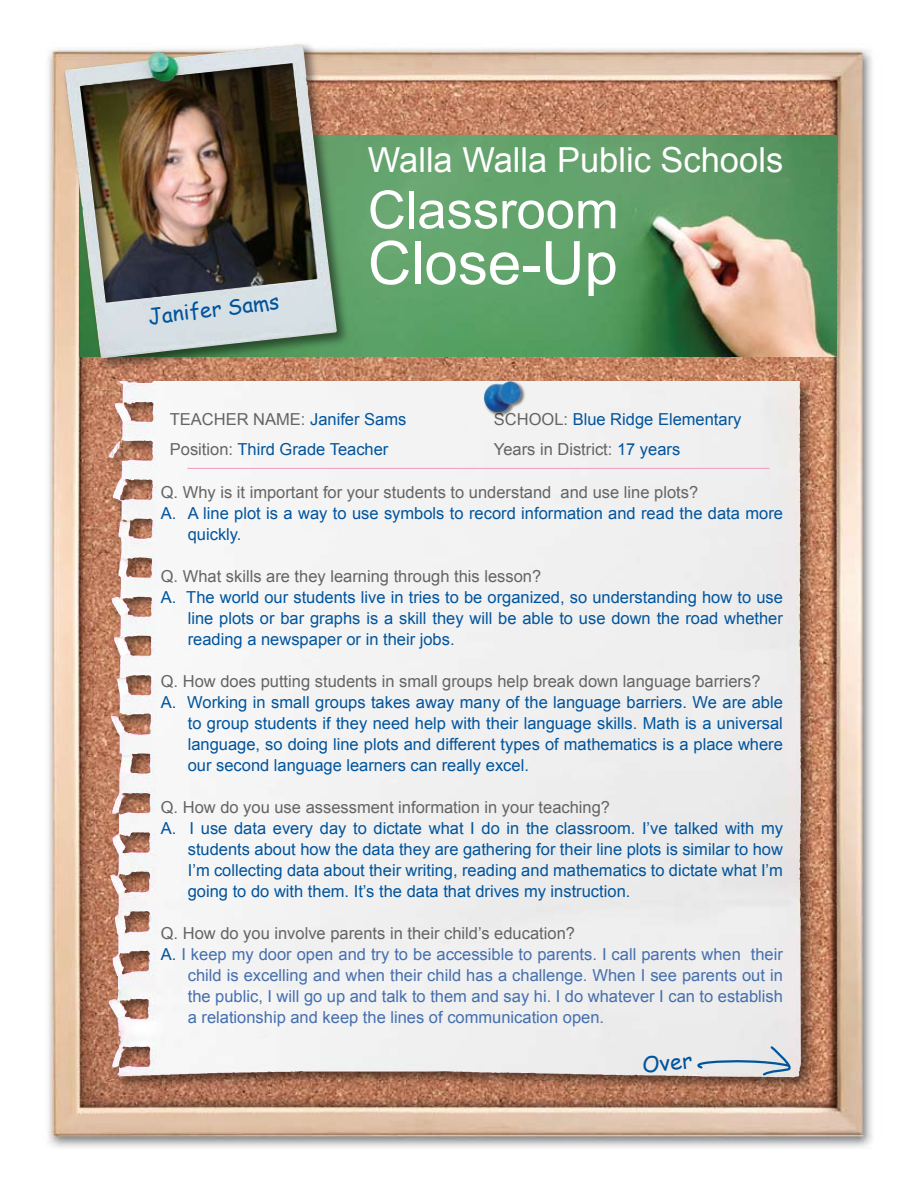
<style>
.page{position:relative;width:918px;height:1188px;background:#fff}
.page>*{position:absolute;margin:0;border:0;box-sizing:border-box;transform-origin:0 0}
.t1{font:60px "Arial";color:#fff}
.t2{font:52.5px "Arial";color:#fff}
.t3{font:34.5px "Arial";color:#fff}
.t4{font:21.75px "Comic Sans MS";color:#00549d}
.t5{font:21px "Comic Sans MS";color:#00549d}
.t6{font:16.5px/21px "Arial";color:#00549d;text-align:justify}
.t7{font:16.5px "Arial";color:#636466}
.t8{font:16.5px "Arial";color:#456faf}
.s1{color:#00549d}
.s2{color:#636466}
</style>
<div class="page">
<img style="left:48px;top:49px;width:825px;height:1099px">
<img style="left:351px;top:135px;width:486px;height:222px">
<div style="left:60px;top:40px;width:291px;height:333px;background:#000;opacity:.5"></div>
<img style="left:64px;top:44px;width:273px;height:315px">
<div style="left:105px;top:378px;width:711px;height:715px;background:#000;opacity:.5"></div>
<img style="left:799px;top:382px;width:2px;height:460px">
<hr style="left:187px;top:468px;width:583px;height:1px;background:#f499c1">
<svg style="left:691px;top:1045px;width:104px;height:32px"></svg>
<div style="left:483px;top:380px;width:43px;height:38px;background:#000;opacity:.5"></div>
<img style="left:483px;top:381px;width:38px;height:34px">
<p class="t5" style="left:146px;top:301px;width:133px;rotate:-7deg">Janifer Sams</p>
<h3 class="t3" style="left:368px;top:138px;width:417px">Walla Walla Public Schools</h3>
<h2 class="t2" style="left:368px;top:175px;width:252px">Classroom</h2>
<h1 class="t1" style="left:368px;top:224px;width:252px">Close-Up</h1>
<p class="t7" style="left:170px;top:408px;width:238px">TEACHER NAME: <span class="s1">Janifer Sams</span></p>
<p class="t6" style="left:494px;top:409px;width:249px"><span class="s2">SCHOOL:</span> Blue Ridge Elementary</p>
<p class="t6" style="left:170px;top:439px;width:220px"><span class="s2">Position:</span> Third Grade Teacher</p>
<p class="t7" style="left:494px;top:438px;width:188px">Years in District: <span class="s1">17 years</span></p>
<p class="t7" style="left:161px;top:481px;width:539px">Q. Why is it important for your students to understand and use line plots?</p>
<p class="t6" style="left:188px;top:503px;width:597px;text-indent:-27px">A. A line plot is a way to use symbols to record information and read the data more quickly.</p>
<p class="t7" style="left:161px;top:565px;width:382px">Q. What skills are they learning through this lesson?</p>
<p class="t6" style="left:188px;top:587px;width:597px;text-indent:-27px">A. The world our students live in tries to be organized, so understanding how to use line plots or bar graphs is a skill they will be able to use down the road whether reading a newspaper or in their jobs.</p>
<p class="t7" style="left:161px;top:670px;width:601px">Q. How does putting students in small groups help break down language barriers?</p>
<p class="t6" style="left:188px;top:692px;width:597px;text-indent:-27px">A. Working in small groups takes away many of the language barriers. We are able to group students if they need help with their language skills. Math is a universal language, so doing line plots and different types of mathematics is a place where our second language learners can really excel.</p>
<p class="t7" style="left:161px;top:796px;width:451px">Q. How do you use assessment information in your teaching?</p>
<p class="t6" style="left:188px;top:818px;width:597px;text-indent:-27px">A. I use data every day to dictate what I do in the classroom. I’ve talked with my students about how the data they are gathering for their line plots is similar to how I’m collecting data about their writing, reading and mathematics to dictate what I’m going to do with them. It’s the data that drives my instruction.</p>
<p class="t7" style="left:161px;top:922px;width:416px">Q. How do you involve parents in their child’s education?</p>
<p class="t8" style="left:161px;top:943px;width:624px"><span class="s1">A.</span> I keep my door open and try to be accessible to parents. I call parents when their</p>
<p class="t8" style="left:188px;top:964px;width:597px">child is excelling and when their child has a challenge. When I see parents out in</p>
<p class="t8" style="left:188px;top:985px;width:597px">the public, I will go up and talk to them and say hi. I do whatever I can to establish</p>
<p class="t8" style="left:188px;top:1006px;width:418px">a relationship and keep the lines of communication open.</p>
<h3 class="t4" style="left:641px;top:1049px;width:52px;rotate:-6deg">Over</h3>
</div>
